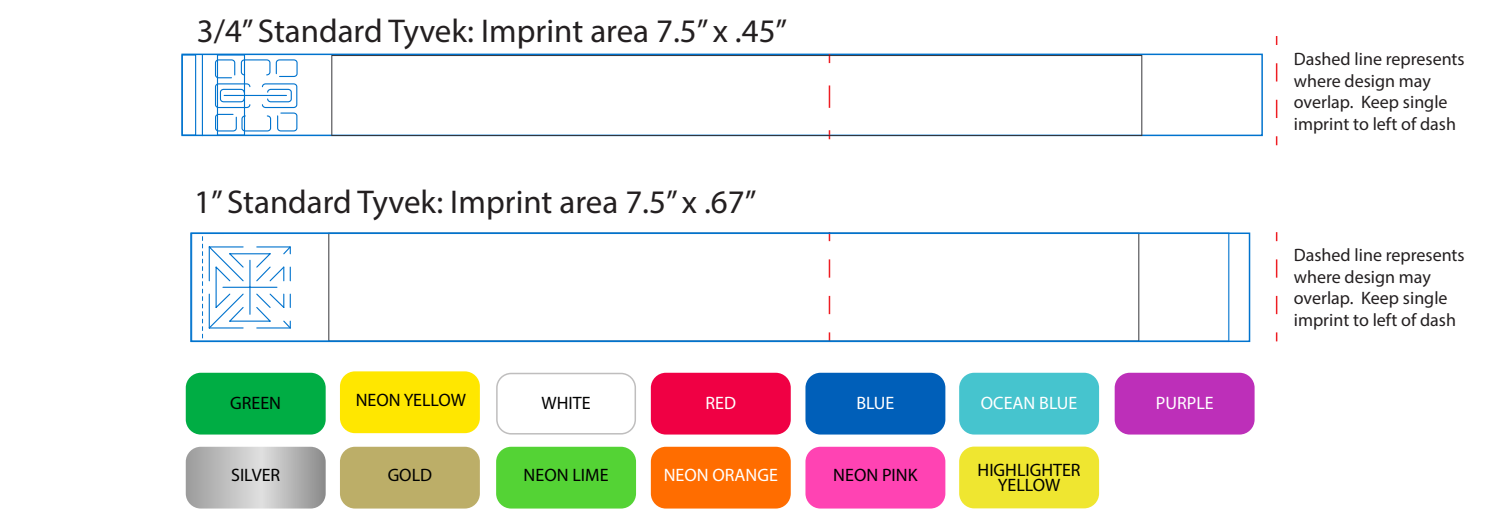
<style>
.page{position:relative;width:1512px;height:532px;background:#fff}
.page>*{position:absolute;margin:0;border:0;box-sizing:border-box;transform-origin:0 0}
.t1{font:33px "Myriad";color:#231f20}
.t2{font:18px/21.6px "Myriad";color:#231f20}
.t3{font:18px/15.6px "Myriad Pro";color:#000100;text-align:center}
.t4{font:18px "Myriad Pro";color:#fff}
.t5{font:18px "Myriad Pro";color:#000}
</style>
<div class="page">
<svg style="left:829px;top:259px;width:1px;height:56px"></svg>
<div style="left:182px;top:54px;width:14px;height:82px;border:1px solid #0073ce"></div>
<div style="left:217px;top:54px;width:28px;height:82px;border:1px solid #0073ce"></div>
<div style="left:181px;top:54px;width:1082px;height:82px;border:2px solid #0073ce"></div>
<hr style="left:202px;top:55px;width:1px;height:81px;background:#0073ce">
<svg style="left:214px;top:59px;width:22px;height:20px"></svg>
<svg style="left:215px;top:113px;width:22px;height:19px"></svg>
<svg style="left:277px;top:112px;width:21px;height:20px"></svg>
<svg style="left:275px;top:59px;width:23px;height:18px"></svg>
<div style="left:241px;top:59px;width:30px;height:16px;border:1px solid #0073ce;border-radius:3px"></div>
<div style="left:241px;top:115px;width:30px;height:16px;border:1px solid #0073ce;border-radius:3px"></div>
<hr style="left:224px;top:95px;width:62px;height:1px;background:#0073ce">
<div style="left:220px;top:89px;width:25px;height:13px;border:1px solid #0073ce;border-radius:3px"></div>
<div style="left:267px;top:89px;width:25px;height:13px;border:1px solid #0073ce;border-radius:3px"></div>
<div style="left:215px;top:83px;width:35px;height:25px;border:1px solid #0073ce;border-radius:3px"></div>
<div style="left:262px;top:83px;width:35px;height:25px;border:1px solid #0073ce;border-radius:3px"></div>
<svg style="left:202px;top:236px;width:89px;height:103px"></svg>
<div style="left:190px;top:232px;width:1060px;height:110px;border:2px solid #0073ce"></div>
<svg style="left:829px;top:85px;width:1px;height:23px"></svg>
<svg style="left:1276px;top:259px;width:1px;height:56px"></svg>
<svg style="left:1276px;top:63px;width:1px;height:55px"></svg>
<div style="left:332px;top:55px;width:810px;height:81px;border:1px solid #35353a"></div>
<svg style="left:186px;top:447px;width:140px;height:61px;background:#bbb"></svg>
<div style="left:805px;top:373px;width:140px;height:61px;background:#005fb9;border-radius:15px"></div>
<div style="left:959px;top:373px;width:140px;height:61px;background:#46c4ce;border-radius:15px"></div>
<div style="left:1115px;top:373px;width:140px;height:61px;background:#bd2fb9;border-radius:15px"></div>
<div style="left:340px;top:447px;width:140px;height:61px;background:#bcae68;border-radius:15px"></div>
<div style="left:496px;top:447px;width:140px;height:61px;background:#54d335;border-radius:15px"></div>
<div style="left:805px;top:447px;width:140px;height:61px;background:#ff43b3;border-radius:15px"></div>
<svg style="left:496px;top:373px;width:140px;height:61px"></svg>
<div style="left:186px;top:373px;width:140px;height:61px;background:#00ad44;border-radius:15px"></div>
<div style="left:340px;top:371px;width:140px;height:62px;background:#ffe700;border-radius:15px"></div>
<div style="left:651px;top:373px;width:140px;height:61px;background:#f00044;border-radius:15px"></div>
<div style="left:651px;top:447px;width:140px;height:61px;background:#ff6d00;border-radius:15px"></div>
<div style="left:959px;top:446px;width:140px;height:62px;background:#efe630;border-radius:15px"></div>
<h1 class="t1" style="left:197px;top:11px;width:592px">3/4” Standard Tyvek: Imprint area 7.5” x .45”</h1>
<h1 class="t1" style="left:194px;top:182px;width:564px">1” Standard Tyvek: Imprint area 7.5” x .67”</h1>
<p class="t5" style="left:356px;top:389px;width:112px">NEON YELLOW</p>
<p class="t3" style="left:230px;top:395px;width:52px">GREEN</p>
<p class="t3" style="left:542px;top:395px;width:51px">WHITE</p>
<p class="t4" style="left:706px;top:392px;width:32px">RED</p>
<p class="t4" style="left:856px;top:392px;width:40px">BLUE</p>
<p class="t4" style="left:981px;top:392px;width:98px">OCEAN BLUE</p>
<p class="t4" style="left:1156px;top:392px;width:59px">PURPLE</p>
<p class="t5" style="left:231px;top:464px;width:51px">SILVER</p>
<p class="t3" style="left:388px;top:467px;width:46px">GOLD</p>
<p class="t3" style="left:524px;top:467px;width:86px">NEON LIME</p>
<p class="t4" style="left:664px;top:464px;width:116px">NEON ORANGE</p>
<p class="t5" style="left:833px;top:464px;width:86px">NEON PINK</p>
<p class="t3" style="left:978px;top:462px;width:105px">HIGHLIGHTER<br>YELLOW</p>
<p class="t2" style="left:1294px;top:48px;width:172px">Dashed line represents where design may overlap. Keep single imprint to left of dash</p>
<p class="t2" style="left:1294px;top:244px;width:172px">Dashed line represents where design may overlap. Keep single imprint to left of dash</p>
</div>
